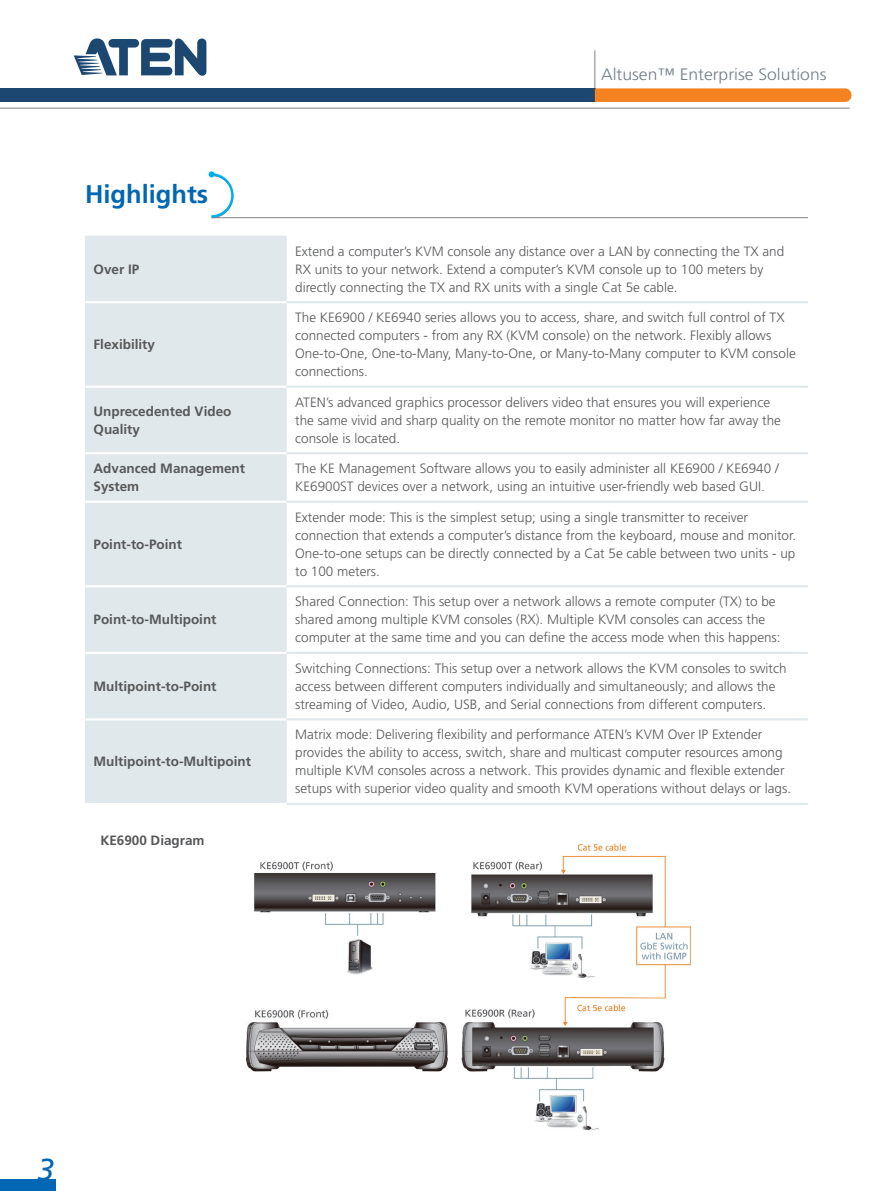
<style>
.page{position:relative;width:893px;height:1191px;background:#fff}
.page>*{position:absolute;margin:0;border:0;box-sizing:border-box;transform-origin:0 0}
.t1{font:italic 30.3px "Frutiger";color:#0166b3}
.t2{font:700 25.5px "Frutiger";color:#0166b3}
.t3{font:300 16.5px "Frutiger";color:#707e88;scale:1.06 1}
.t4{font:300 13.5px/18px "Frutiger";color:#57585a}
.t5{font:700 13.5px/18px "Frutiger";color:#57585a}
</style>
<div class="page">
<hr style="left:594px;top:50px;width:1px;height:39px;background:#808285">
<div style="left:0;top:88px;width:595px;height:14px;background:#1c4771"></div>
<hr style="left:0;top:108px;width:850px;height:1px;background:#808285">
<svg style="left:595px;top:88px;width:256px;height:14px;background:#f58627"></svg>
<svg style="left:74px;top:38px;width:132px;height:38px"></svg>
<div style="left:0;top:1179px;width:55px;height:12px;background:#0166b3"></div>
<svg style="left:209px;top:171px;width:599px;height:48px"></svg>
<div style="left:85px;top:236px;width:202px;height:567px;background:#e0e8ec"></div>
<hr style="left:85px;top:301px;width:202px;height:2px;background:#fff">
<hr style="left:85px;top:386px;width:202px;height:2px;background:#fff">
<hr style="left:85px;top:452px;width:202px;height:2px;background:#fff">
<hr style="left:85px;top:501px;width:202px;height:2px;background:#fff">
<hr style="left:85px;top:585px;width:202px;height:2px;background:#fff">
<hr style="left:85px;top:652px;width:202px;height:2px;background:#fff">
<hr style="left:85px;top:718px;width:202px;height:2px;background:#fff">
<hr style="left:287px;top:301px;width:521px;height:2px;background:#e0e8ec">
<hr style="left:287px;top:386px;width:521px;height:2px;background:#e0e8ec">
<hr style="left:287px;top:452px;width:521px;height:2px;background:#e0e8ec">
<hr style="left:287px;top:501px;width:521px;height:2px;background:#e0e8ec">
<hr style="left:287px;top:585px;width:521px;height:2px;background:#e0e8ec">
<hr style="left:287px;top:652px;width:521px;height:2px;background:#e0e8ec">
<hr style="left:287px;top:718px;width:521px;height:2px;background:#e0e8ec">
<hr style="left:287px;top:803px;width:521px;height:2px;background:#e0e8ec">
<img style="left:247px;top:844px;width:443px;height:285px">
<h2 class="t2" style="left:85px;top:179px;width:125px">Highlights</h2>
<p class="t5" style="left:94px;top:260px;width:47px">Over IP</p>
<p class="t5" style="left:94px;top:335px;width:63px">Flexibility</p>
<p class="t3" style="left:601px;top:65px;width:214px">Altusen™ Enterprise Solutions</p>
<p class="t4" style="left:295px;top:242px;width:491px">Extend a computer’s KVM console any distance over a LAN by connecting the TX and<br>RX units to your network. Extend a computer’s KVM console up to 100 meters by directly connecting the TX and RX units with a single Cat 5e cable.</p>
<p class="t4" style="left:295px;top:308px;width:502px">The KE6900 / KE6940 series allows you to access, share, and switch full control of TX connected computers - from any RX (KVM console) on the network. Flexibly allows One-to-One, One-to-Many, Many-to-One, or Many-to-Many computer to KVM console connections.</p>
<p class="t5" style="left:94px;top:402px;width:139px">Unprecedented Video<br>Quality</p>
<p class="t4" style="left:295px;top:393px;width:487px">ATEN’s advanced graphics processor delivers video that ensures you will experience the same vivid and sharp quality on the remote monitor no matter how far away the console is located.</p>
<p class="t5" style="left:94px;top:459px;width:153px">Advanced Management<br>System</p>
<p class="t4" style="left:295px;top:459px;width:485px">The KE Management Software allows you to easily administer all KE6900 / KE6940 /<br>KE6900ST devices over a network, using an intuitive user-friendly web based GUI.</p>
<p class="t5" style="left:94px;top:535px;width:90px">Point-to-Point</p>
<p class="t5" style="left:94px;top:610px;width:124px">Point-to-Multipoint</p>
<p class="t5" style="left:94px;top:677px;width:124px">Multipoint-to-Point</p>
<p class="t5" style="left:94px;top:752px;width:159px">Multipoint-to-Multipoint</p>
<p class="t5" style="left:100px;top:831px;width:106px">KE6900 Diagram</p>
<p class="t4" style="left:295px;top:508px;width:502px">Extender mode: This is the simplest setup; using a single transmitter to receiver connection that extends a computer’s distance from the keyboard, mouse and monitor.<br>One-to-one setups can be directly connected by a Cat 5e cable between two units - up to 100 meters.</p>
<p class="t4" style="left:295px;top:592px;width:487px">Shared Connection: This setup over a network allows a remote computer (TX) to be shared among multiple KVM consoles (RX). Multiple KVM consoles can access the computer at the same time and you can define the access mode when this happens:</p>
<p class="t4" style="left:295px;top:659px;width:493px">Switching Connections: This setup over a network allows the KVM consoles to switch access between different computers individually and simultaneously; and allows the streaming of Video, Audio, USB, and Serial connections from different computers.</p>
<p class="t4" style="left:295px;top:725px;width:497px">Matrix mode: Delivering flexibility and performance ATEN’s KVM Over IP Extender provides the ability to access, switch, share and multicast computer resources among multiple KVM consoles across a network. This provides dynamic and flexible extender setups with superior video quality and smooth KVM operations without delays or lags.</p>
<h1 class="t1" style="left:38px;top:1152px;width:18px">3</h1>
</div>
